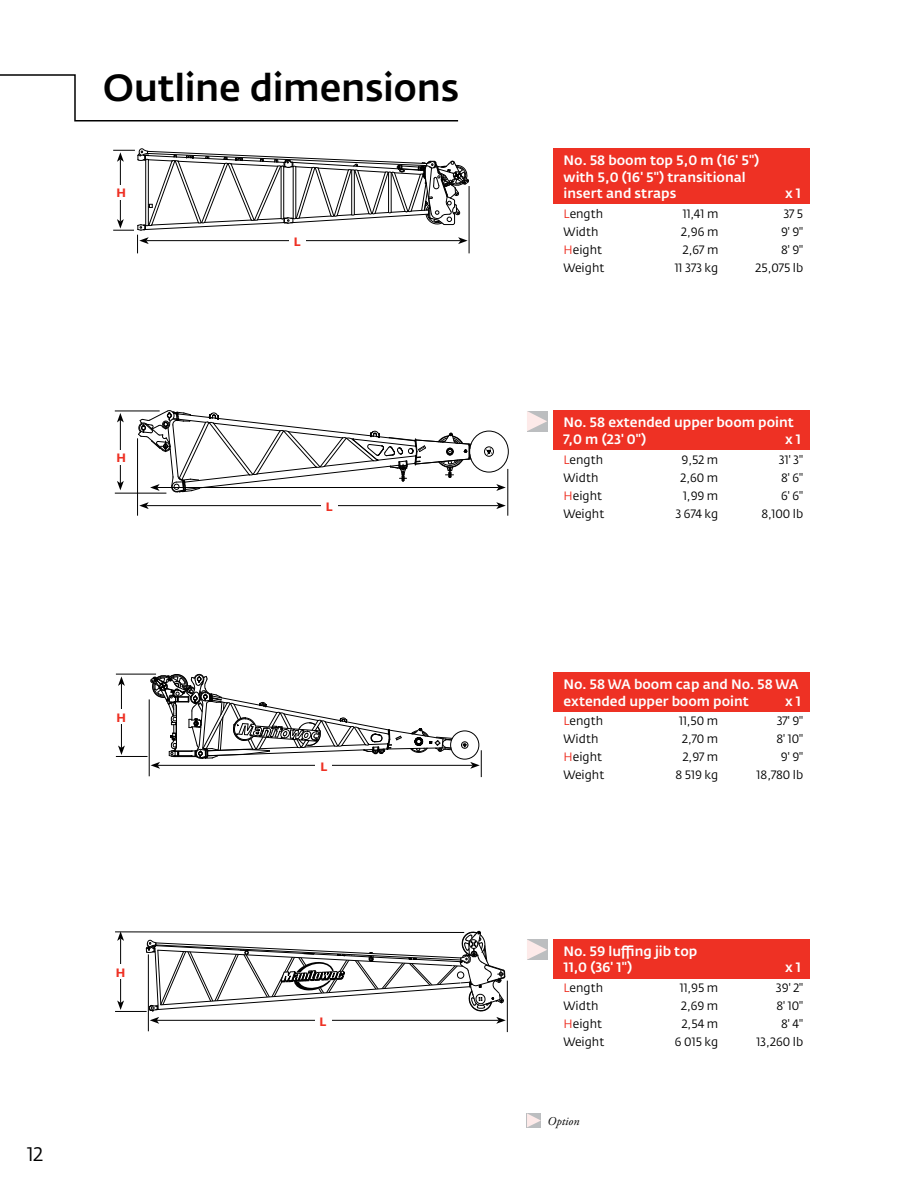
<style>
.page{position:relative;width:918px;height:1188px;background:#fff}
.page>*{position:absolute;margin:0;border:0;box-sizing:border-box;transform-origin:0 0}
.t1{font:500 37.5px "Fedra Sans Pro";letter-spacing:-.005em;color:#000}
.t2{font:19.5px "Fedra Sans Pro";color:#000}
.t3{font:500 13.5px/16.5px "Fedra Sans Pro";color:#fff}
.t4{font:12px "Fedra Sans Pro";color:#000}
.t5{font:700 12px "Fedra Sans Pro";color:#ee3124}
.t6{font:italic 12px "Adobe Garamond Pro";color:#000}
.s1{color:#ee3124}
</style>
<div class="page">
<svg style="left:0;top:74px;width:459px;height:48px"></svg>
<hr style="left:148px;top:954px;width:1px;height:77px;background:#000">
<hr style="left:507px;top:981px;width:1px;height:51px;background:#000">
<svg style="left:115px;top:930px;width:391px;height:94px"></svg>
<div style="left:315px;top:1014px;width:16px;height:14px;background:#fff"></div>
<svg style="left:527px;top:939px;width:20px;height:21px"></svg>
<div style="left:554px;top:939px;width:256px;height:39px;background:#ee3124"></div>
<hr style="left:121px;top:684px;width:1px;height:64px;background:#000">
<svg style="left:118px;top:745px;width:7px;height:10px"></svg>
<svg style="left:118px;top:676px;width:7px;height:10px"></svg>
<hr style="left:149px;top:699px;width:1px;height:77px;background:#000">
<div style="left:113px;top:710px;width:17px;height:14px;background:#fff"></div>
<hr style="left:116px;top:756px;width:32px;height:1px;background:#000">
<hr style="left:116px;top:674px;width:40px;height:1px;background:#000">
<hr style="left:158px;top:765px;width:315px;height:1px;background:#000">
<div style="left:461px;top:742px;width:7px;height:6px;border:1px solid #000;border-radius:50%"></div>
<div style="left:450px;top:731px;width:29px;height:28px;border:1px solid #000;border-radius:50%"></div>
<svg style="left:462px;top:743px;width:20px;height:34px"></svg>
<svg style="left:151px;top:673px;width:302px;height:96px"></svg>
<div style="left:554px;top:673px;width:256px;height:39px;background:#ee3124"></div>
<svg style="left:486px;top:448px;width:6px;height:7px"></svg>
<div style="left:484px;top:446px;width:10px;height:11px;border:1px solid #000;border-radius:50%"></div>
<div style="left:469px;top:431px;width:40px;height:41px;border:1px solid #000;border-radius:50%"></div>
<hr style="left:120px;top:420px;width:1px;height:63px;background:#000">
<svg style="left:117px;top:481px;width:7px;height:9px"></svg>
<svg style="left:117px;top:413px;width:7px;height:9px"></svg>
<hr style="left:146px;top:505px;width:353px;height:1px;background:#000">
<svg style="left:496px;top:502px;width:10px;height:7px"></svg>
<svg style="left:139px;top:502px;width:10px;height:7px"></svg>
<hr style="left:137px;top:438px;width:1px;height:78px;background:#000">
<div style="left:113px;top:450px;width:17px;height:15px;background:#fff"></div>
<div style="left:321px;top:499px;width:17px;height:14px;background:#fff"></div>
<hr style="left:115px;top:411px;width:45px;height:1px;background:#000">
<hr style="left:115px;top:493px;width:51px;height:1px;background:#000">
<hr style="left:507px;top:469px;width:1px;height:47px;background:#000">
<hr style="left:157px;top:487px;width:342px;height:1px;background:#000">
<svg style="left:496px;top:484px;width:10px;height:7px"></svg>
<svg style="left:138px;top:410px;width:333px;height:83px"></svg>
<svg style="left:527px;top:411px;width:20px;height:20px"></svg>
<div style="left:554px;top:411px;width:256px;height:39px;background:#ee3124"></div>
<svg style="left:113px;top:148px;width:356px;height:105px"></svg>
<hr style="left:469px;top:186px;width:1px;height:67px;background:#000">
<div style="left:554px;top:148px;width:256px;height:56px;background:#ee3124"></div>
<svg style="left:527px;top:1113px;width:14px;height:14px"></svg>
<h1 class="t1" style="left:103px;top:65px;width:358px">Outline dimensions</h1>
<p class="t5" style="left:117px;top:186px;width:11px">H</p>
<p class="t5" style="left:294px;top:234px;width:8px">L</p>
<p class="t5" style="left:117px;top:451px;width:11px">H</p>
<p class="t5" style="left:117px;top:710px;width:11px">H</p>
<h2 class="t2" style="left:27px;top:1142px;width:17px">12</h2>
<p class="t5" style="left:116px;top:965px;width:11px">H</p>
<p class="t5" style="left:326px;top:499px;width:8px">L</p>
<p class="t5" style="left:320px;top:759px;width:8px">L</p>
<p class="t5" style="left:320px;top:1014px;width:8px">L</p>
<p class="t3" style="left:564px;top:152px;width:197px">No. 58 boom top 5,0 m (16' 5") with 5,0 (16' 5") transitional insert and straps</p>
<p class="t3" style="left:785px;top:185px;width:18px">x 1</p>
<p class="t4" style="left:564px;top:206px;width:41px"><span class="s1">L</span>ength</p>
<p class="t4" style="left:683px;top:206px;width:37px">11,41 m</p>
<p class="t4" style="left:783px;top:206px;width:21px">375</p>
<p class="t4" style="left:564px;top:224px;width:36px">Width</p>
<p class="t4" style="left:681px;top:224px;width:39px">2,96 m</p>
<p class="t4" style="left:781px;top:224px;width:24px">9' 9"</p>
<p class="t4" style="left:564px;top:242px;width:40px"><span class="s1">H</span>eight</p>
<p class="t4" style="left:683px;top:242px;width:37px">2,67 m</p>
<p class="t4" style="left:781px;top:242px;width:24px">8' 9"</p>
<p class="t4" style="left:564px;top:260px;width:42px">Weight</p>
<p class="t4" style="left:675px;top:260px;width:45px">11 373 kg</p>
<p class="t4" style="left:756px;top:260px;width:49px">25,075 lb</p>
<p class="t3" style="left:564px;top:414px;width:232px">No. 58 extended upper boom point<br>7,0 m (23' 0")</p>
<p class="t3" style="left:785px;top:431px;width:18px">x 1</p>
<p class="t4" style="left:564px;top:452px;width:41px"><span class="s1">L</span>ength</p>
<p class="t4" style="left:682px;top:452px;width:38px">9,52 m</p>
<p class="t4" style="left:779px;top:452px;width:26px">31' 3"</p>
<p class="t4" style="left:564px;top:470px;width:36px">Width</p>
<p class="t4" style="left:681px;top:470px;width:39px">2,60 m</p>
<p class="t4" style="left:781px;top:470px;width:24px">8' 6"</p>
<p class="t4" style="left:564px;top:488px;width:40px"><span class="s1">H</span>eight</p>
<p class="t4" style="left:683px;top:488px;width:37px">1,99 m</p>
<p class="t4" style="left:781px;top:488px;width:24px">6' 6"</p>
<p class="t4" style="left:564px;top:506px;width:42px">Weight</p>
<p class="t4" style="left:675px;top:506px;width:44px">3 674 kg</p>
<p class="t4" style="left:761px;top:506px;width:43px">8,100 lb</p>
<p class="t3" style="left:564px;top:676px;width:237px">No. 58 WA boom cap and No. 58 WA extended upper boom point</p>
<p class="t3" style="left:785px;top:693px;width:18px">x 1</p>
<p class="t4" style="left:564px;top:714px;width:41px"><span class="s1">L</span>ength</p>
<p class="t4" style="left:679px;top:714px;width:41px">11,50 m</p>
<p class="t4" style="left:777px;top:714px;width:28px">37' 9"</p>
<p class="t4" style="left:564px;top:732px;width:36px">Width</p>
<p class="t4" style="left:682px;top:732px;width:38px">2,70 m</p>
<p class="t4" style="left:777px;top:732px;width:28px">8' 10"</p>
<p class="t4" style="left:564px;top:750px;width:40px"><span class="s1">H</span>eight</p>
<p class="t4" style="left:683px;top:750px;width:37px">2,97 m</p>
<p class="t4" style="left:781px;top:750px;width:24px">9' 9"</p>
<p class="t4" style="left:564px;top:768px;width:42px">Weight</p>
<p class="t4" style="left:676px;top:768px;width:44px">8 519 kg</p>
<p class="t4" style="left:757px;top:768px;width:48px">18,780 lb</p>
<p class="t3" style="left:564px;top:943px;width:135px">No. 59 luffing jib top<br>11,0 (36' 1")</p>
<p class="t3" style="left:785px;top:959px;width:18px">x 1</p>
<p class="t4" style="left:564px;top:980px;width:41px"><span class="s1">L</span>ength</p>
<p class="t4" style="left:680px;top:980px;width:40px">11,95 m</p>
<p class="t4" style="left:776px;top:980px;width:29px">39' 2"</p>
<p class="t4" style="left:564px;top:998px;width:36px">Width</p>
<p class="t4" style="left:681px;top:998px;width:39px">2,69 m</p>
<p class="t4" style="left:777px;top:998px;width:28px">8' 10"</p>
<p class="t4" style="left:564px;top:1016px;width:40px"><span class="s1">H</span>eight</p>
<p class="t4" style="left:682px;top:1016px;width:38px">2,54 m</p>
<p class="t4" style="left:781px;top:1016px;width:24px">8' 4"</p>
<p class="t4" style="left:564px;top:1034px;width:42px">Weight</p>
<p class="t4" style="left:675px;top:1034px;width:45px">6 015 kg</p>
<p class="t4" style="left:756px;top:1034px;width:48px">13,260 lb</p>
<p class="t6" style="left:548px;top:1114px;width:33px">Option</p>
</div>
